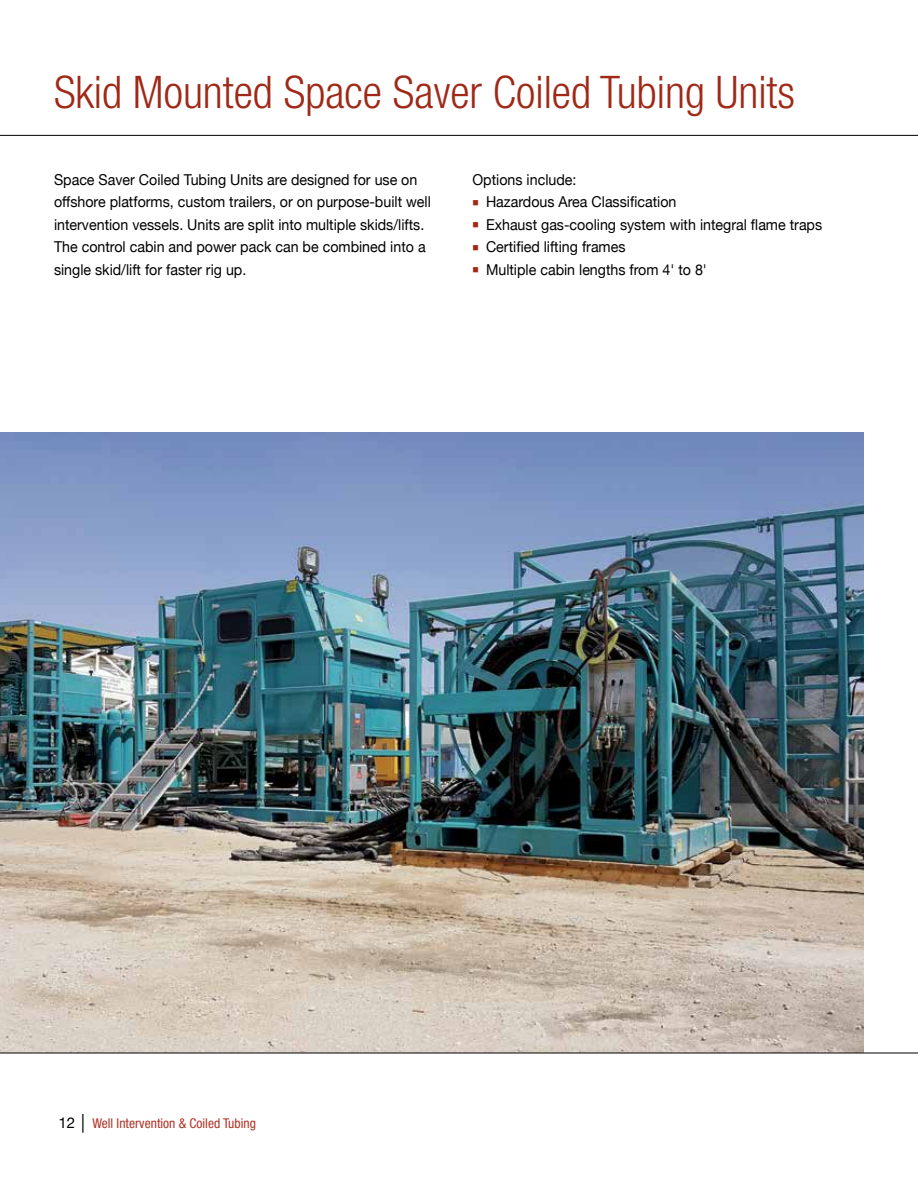
<style>
.page{position:relative;width:918px;height:1188px;background:#fff}
.page>*{position:absolute;margin:0;border:0;box-sizing:border-box;transform-origin:0 0}
.t1{font:300 condensed 45px "Helvetica Neue";color:#a02816}
.t2{font:15px/22.5px "Helvetica Neue";color:#000;scale:.95 1}
.t3{font:condensed 13.5px "Helvetica Neue";color:#b03427}
.s1{color:#a02816}
.s2{font-stretch:normal;font-size:15px;color:#000}
.s3{font-family:"Myriad Pro";font-size:18.75px;color:#000}
</style>
<div class="page">
<img style="left:0;top:432px;width:864px;height:621px">
<hr style="left:0;top:1053px;width:918px;height:1px;background:#000">
<hr style="left:0;top:135px;width:918px;height:1px;background:#000">
<h1 class="t1" style="left:54px;top:66px;width:743px">Skid Mounted Space Saver Coiled Tubing Units</h1>
<p class="t2" style="left:54px;top:169px;width:398px">Space Saver Coiled Tubing Units are designed for use on offshore platforms, custom trailers, or on purpose-built well intervention vessels. Units are split into multiple skids/lifts.<br>The control cabin and power pack can be combined into a single skid/lift for faster rig up.</p>
<p class="t2" style="left:472px;top:169px;width:111px">Options include:</p>
<p class="t2" style="left:472px;top:191px;width:216px"><span class="s1">■</span> Hazardous Area Classification</p>
<p class="t2" style="left:472px;top:214px;width:370px"><span class="s1">■</span> Exhaust gas-cooling system with integral flame traps</p>
<p class="t2" style="left:472px;top:236px;width:163px"><span class="s1">■</span> Certified lifting frames</p>
<p class="t2" style="left:472px;top:259px;width:248px"><span class="s1">■</span> Multiple cabin lengths from 4' to 8'</p>
<p class="t3" style="left:58px;top:1115px;width:199px"><span class="s2">12</span> <span class="s3">|</span> Well Intervention &amp; Coiled Tubing</p>
</div>
